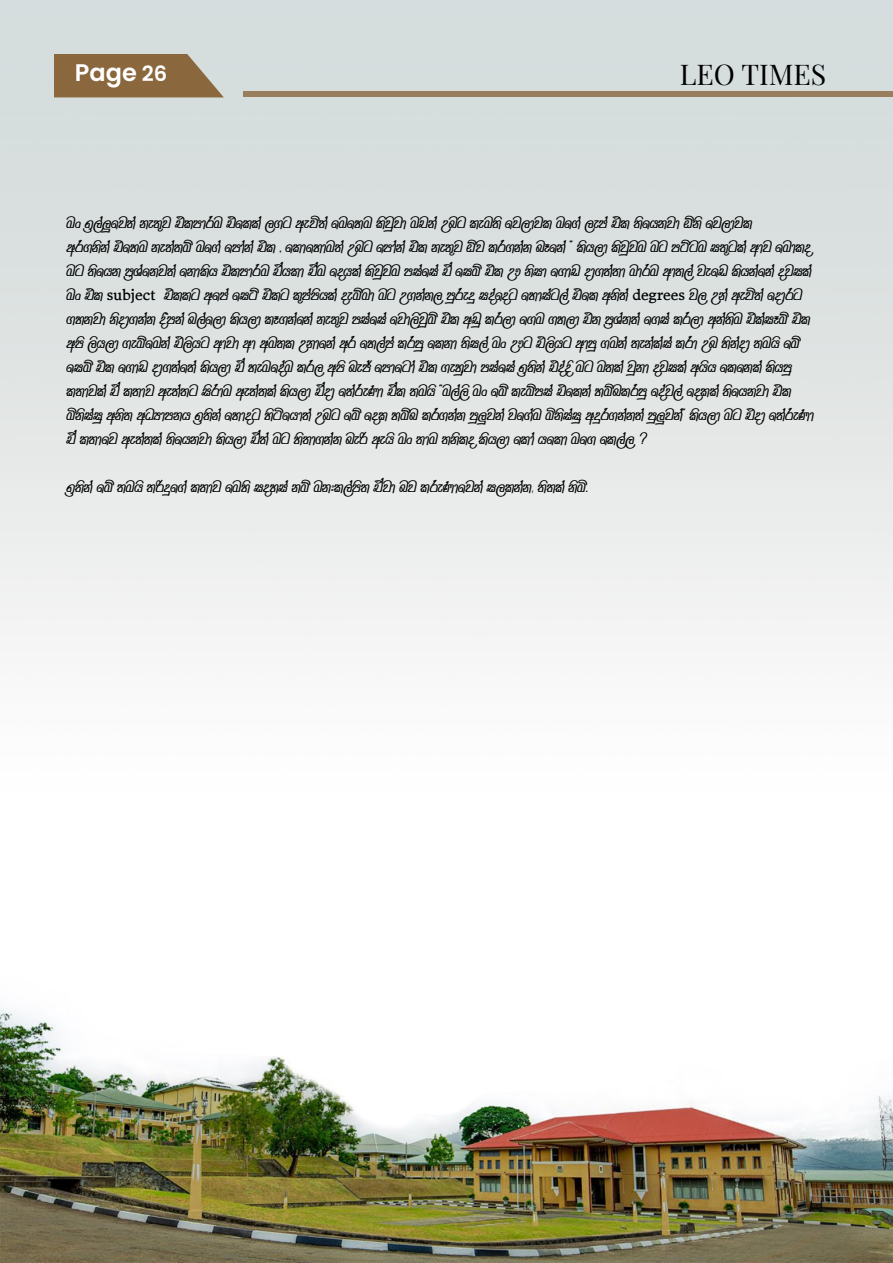
<style>
.page{position:relative;width:893px;height:1263px;background:#fff}
.page>*{position:absolute;margin:0;border:0;box-sizing:border-box;transform-origin:0 0}
.t1{font:28.5px "Playfair Display";color:#000}
.t2{font:600 24px "Poppins";color:#fff}
.t3{font:16.5px/24px "SINHA Sithija 2012";color:#000}
.s1{font-size:21px}
.s2{font-family:"Poynter Text Roman Four";font-size:15px}
.s3{font-family:"Bebas Neue"}
</style>
<div class="page">
<img style="left:0;top:0;width:893px;height:1263px">
<svg style="left:54px;top:54px;width:170px;height:43px;background:#92744e"></svg>
<div style="left:243px;top:91px;width:649px;height:6px;background:#997e5d"></div>
<p class="t2" style="left:75px;top:59px;width:94px">Page <span class="s1">26</span></p>
<p class="t1" style="left:680px;top:52px;width:148px">LEO TIMES</p>
<p class="t3" style="left:67px;top:211px;width:687px">ux b,a¨fj;a ke;=j tlmdru tflla ,.g weú;a fufyu lsjqjd upka Wng leu;sfj,djl uf.a ,ema tl ;sfhkjd ´ksfj,djl</p>
<p class="t3" style="left:67px;top:235px;width:749px">wr.kska tfyu ke;a;ï uf.a fmdaka tl " fldfydu;a Wng fmdaka tl ke;=j ´j lr.kak nEfka — lsh,d lsjqju ug mÜgu i;=gla wdj fudlo ug ;sfhk m%Yafkj;a fkdlsh tlmdru tAhld tAu fohla lsjqju miafia tA fiï tl W! ksid f.dv od.;a;d udru wd;,a jefv lshkafka ojila ux tl <span class="s2">subject</span> tllg wfma fiÜ tlg l=mamshla oeïud ug W.kak, mqreÿ ioafog fydiag,a tfl wks;a <span class="s2">degrees</span> j, Wka weú;a fodrg .ykjd ksod.kak §mka n,af,d lsh,d lE.kafka ke;=j miafia fjd,sjqï tl wvqlr,d f.u .y,d tk m%Yak;a f.ia lr,d wka;su tlaiEï tl wms,sh,d .eïfuka t,shg wdjd wd wu;l Wkdfka wr fy,ama lrmqflkd ;si,a ux W!g t,shg wdmq.uka ;ekalaia lrd Wn yskaod ;uhsfï fiï tl f.dv od.;af;a lsh,d tA yeufoau lr, wmsneÊ fmdfgda tl .eyqjd miafia b;ska toaÈ ug u;la jqkd ojila whsh flfkla lshmq l;djla tA l;dj we;a;g isrdu we;a;la lsh,d tAod f;areKd tAl ;uhs—u,a,sux fï leïmia tflka yïnlrmqfoaj,a folla ;sfhkjd tl ñksiaiqwks; wOHdmkh b;ska fydog ysáfhd;a Wng fï fol yïn lr.kak mq¨jka jf.au ñksiaiqwÿr.kak;a mq¨jka— lsh,d ug tod f;areKd tA l;dfj we;a;la ;sfhkjd lsh,d tA;a ug ys;d.kak neß wehsux ;du ;kslo lsh,d flda hfld uf. fl,a, @</p>
<p class="t3" style="left:67px;top:475px;width:523px">b;ska fï ;uhs;ßÿf.a l;dj fuysioyia kï uk#l,ams; tAjd nj lreKdfjka i,lkak<span class="s3">,</span> ;s;la ksñ'</p>
</div>
